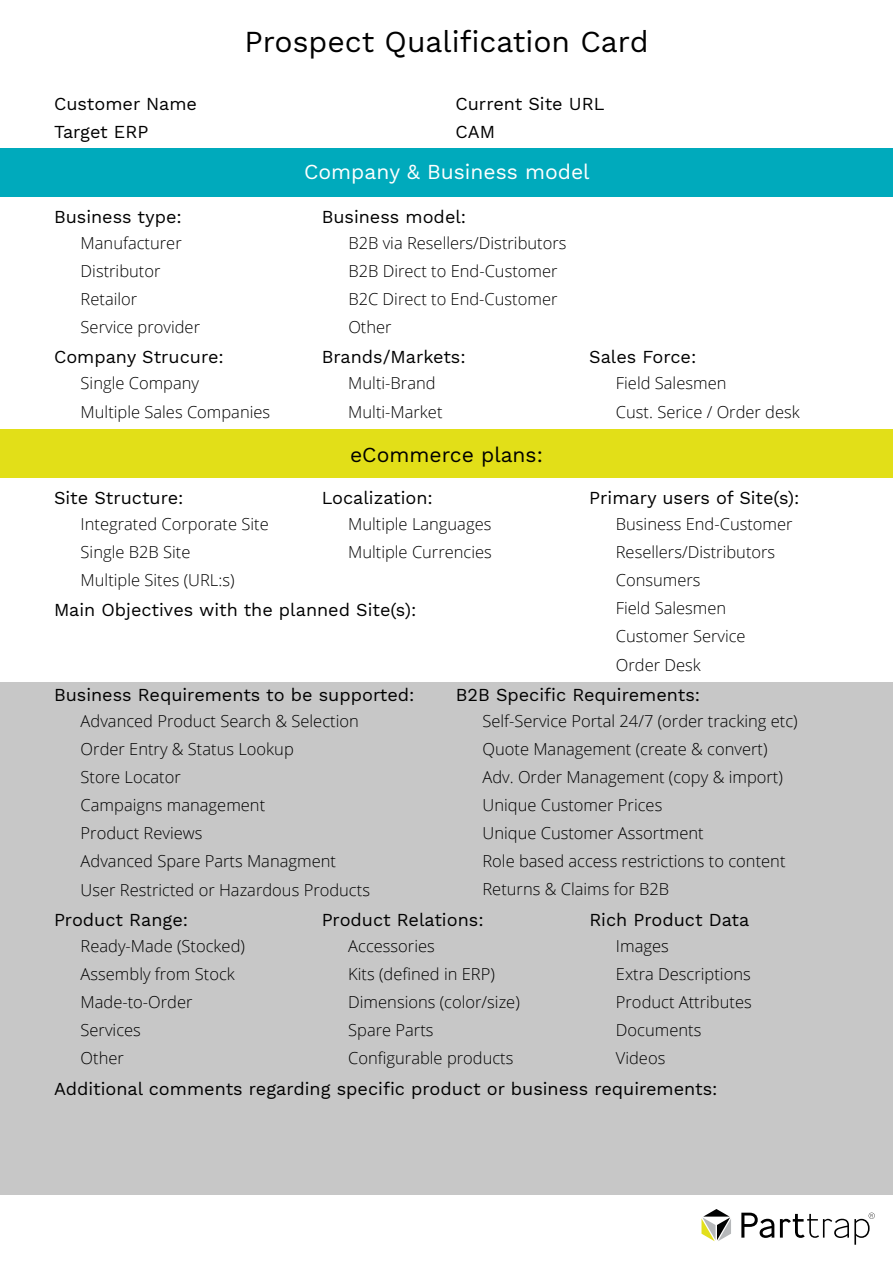
<style>
.page{position:relative;width:893px;height:1263px;background:#fff}
.page>*{position:absolute;margin:0;border:0;box-sizing:border-box;transform-origin:0 0}
.t1{font:30px "Work Sans";color:#000}
.t2{font:21px "Work Sans";color:#fff}
.t3{font:21px "Work Sans";color:#000}
.t4{font:18px "Work Sans";color:#000}
.t5{font:300 16.5px/28px "Open Sans";color:#000}
</style>
<div class="page">
<div style="left:0;top:682px;width:893px;height:513px;background:#c7c7c7"></div>
<div style="left:0;top:148px;width:893px;height:48px;background:#00aabc"></div>
<div style="left:0;top:429px;width:893px;height:49px;background:#e2df18"></div>
<svg style="left:741px;top:1213px;width:33px;height:25px"></svg>
<svg style="left:780px;top:1213px;width:95px;height:32px"></svg>
<svg style="left:701px;top:1209px;width:30px;height:32px"></svg>
<p class="t4" style="left:54px;top:93px;width:145px">Customer Name</p>
<p class="t4" style="left:54px;top:122px;width:96px">Target ERP</p>
<h1 class="t1" style="left:244px;top:24px;width:406px">Prospect Qualification Card</h1>
<p class="t4" style="left:455px;top:93px;width:151px">Current Site URL</p>
<p class="t4" style="left:455px;top:122px;width:41px">CAM</p>
<p class="t2" style="left:304px;top:160px;width:287px">Company &amp; Business model</p>
<p class="t4" style="left:54px;top:206px;width:129px">Business type:</p>
<p class="t4" style="left:322px;top:206px;width:146px">Business model:</p>
<p class="t5" style="left:81px;top:228px;width:121px">Manufacturer<br>Distributor<br>Retailor<br>Service provider</p>
<p class="t5" style="left:348px;top:228px;width:220px">B2B via Resellers/Distributors<br>B2B Direct to End-Customer<br>B2C Direct to End-Customer<br>Other</p>
<p class="t4" style="left:54px;top:347px;width:171px">Company Strucure:</p>
<p class="t4" style="left:322px;top:347px;width:146px">Brands/Markets:</p>
<p class="t4" style="left:589px;top:347px;width:109px">Sales Force:</p>
<p class="t5" style="left:81px;top:369px;width:191px">Single Company<br>Multiple Sales Companies</p>
<p class="t5" style="left:348px;top:369px;width:96px">Multi-Brand<br>Multi-Market</p>
<p class="t5" style="left:616px;top:369px;width:185px">Field Salesmen<br>Cust. Serice / Order desk</p>
<p class="t3" style="left:350px;top:442px;width:194px">eCommerce plans:</p>
<p class="t4" style="left:54px;top:487px;width:131px">Site Structure:</p>
<p class="t4" style="left:322px;top:487px;width:113px">Localization:</p>
<p class="t4" style="left:589px;top:487px;width:212px">Primary users of Site(s):</p>
<p class="t5" style="left:81px;top:509px;width:190px">Integrated Corporate Site<br>Single B2B Site<br>Multiple Sites (URL:s)</p>
<p class="t5" style="left:348px;top:509px;width:145px">Multiple Languages<br>Multiple Currencies</p>
<p class="t4" style="left:54px;top:600px;width:364px">Main Objectives with the planned Site(s):</p>
<p class="t5" style="left:616px;top:510px;width:178px">Business End-Customer<br>Resellers/Distributors<br>Consumers<br>Field Salesmen<br>Customer Service</p>
<p class="t5" style="left:616px;top:650px;width:86px">Order Desk</p>
<p class="t4" style="left:54px;top:684px;width:362px">Business Requirements to be supported:</p>
<p class="t4" style="left:456px;top:684px;width:246px">B2B Specific Requirements:</p>
<p class="t5" style="left:81px;top:706px;width:280px">Advanced Product Search &amp; Selection</p>
<p class="t5" style="left:482px;top:706px;width:317px">Self-Service Portal 24/7 (order tracking etc)</p>
<p class="t5" style="left:81px;top:734px;width:215px">Order Entry &amp; Status Lookup</p>
<p class="t5" style="left:482px;top:734px;width:287px">Quote Management (create &amp; convert)</p>
<p class="t5" style="left:81px;top:763px;width:102px">Store Locator</p>
<p class="t5" style="left:482px;top:763px;width:302px">Adv. Order Management (copy &amp; import)</p>
<p class="t5" style="left:81px;top:791px;width:186px">Campaigns management</p>
<p class="t5" style="left:482px;top:791px;width:181px">Unique Customer Prices</p>
<p class="t5" style="left:81px;top:819px;width:123px">Product Reviews</p>
<p class="t5" style="left:482px;top:819px;width:223px">Unique Customer Assortment</p>
<p class="t5" style="left:81px;top:847px;width:257px">Advanced Spare Parts Managment</p>
<p class="t5" style="left:482px;top:847px;width:305px">Role based access restrictions to content</p>
<p class="t5" style="left:81px;top:875px;width:291px">User Restricted or Hazardous Products</p>
<p class="t5" style="left:482px;top:875px;width:188px">Returns &amp; Claims for B2B</p>
<p class="t4" style="left:54px;top:909px;width:136px">Product Range:</p>
<p class="t4" style="left:322px;top:909px;width:163px">Product Relations:</p>
<p class="t4" style="left:589px;top:909px;width:161px">Rich Product Data</p>
<p class="t5" style="left:81px;top:931px;width:166px">Ready-Made (Stocked)</p>
<p class="t5" style="left:348px;top:931px;width:88px">Accessories</p>
<p class="t5" style="left:616px;top:931px;width:54px">Images</p>
<p class="t5" style="left:81px;top:959px;width:156px">Assembly from Stock</p>
<p class="t5" style="left:348px;top:959px;width:148px">Kits (defined in ERP)</p>
<p class="t5" style="left:616px;top:959px;width:136px">Extra Descriptions</p>
<p class="t5" style="left:81px;top:987px;width:114px">Made-to-Order</p>
<p class="t5" style="left:348px;top:987px;width:173px">Dimensions (color/size)</p>
<p class="t5" style="left:616px;top:987px;width:137px">Product Attributes</p>
<p class="t5" style="left:81px;top:1015px;width:62px">Services</p>
<p class="t5" style="left:348px;top:1015px;width:87px">Spare Parts</p>
<p class="t5" style="left:616px;top:1015px;width:87px">Documents</p>
<p class="t5" style="left:81px;top:1044px;width:45px">Other</p>
<p class="t5" style="left:348px;top:1044px;width:167px">Configurable products</p>
<p class="t5" style="left:616px;top:1044px;width:51px">Videos</p>
<p class="t4" style="left:54px;top:1078px;width:665px">Additional comments regarding specific product or business requirements:</p>
</div>
